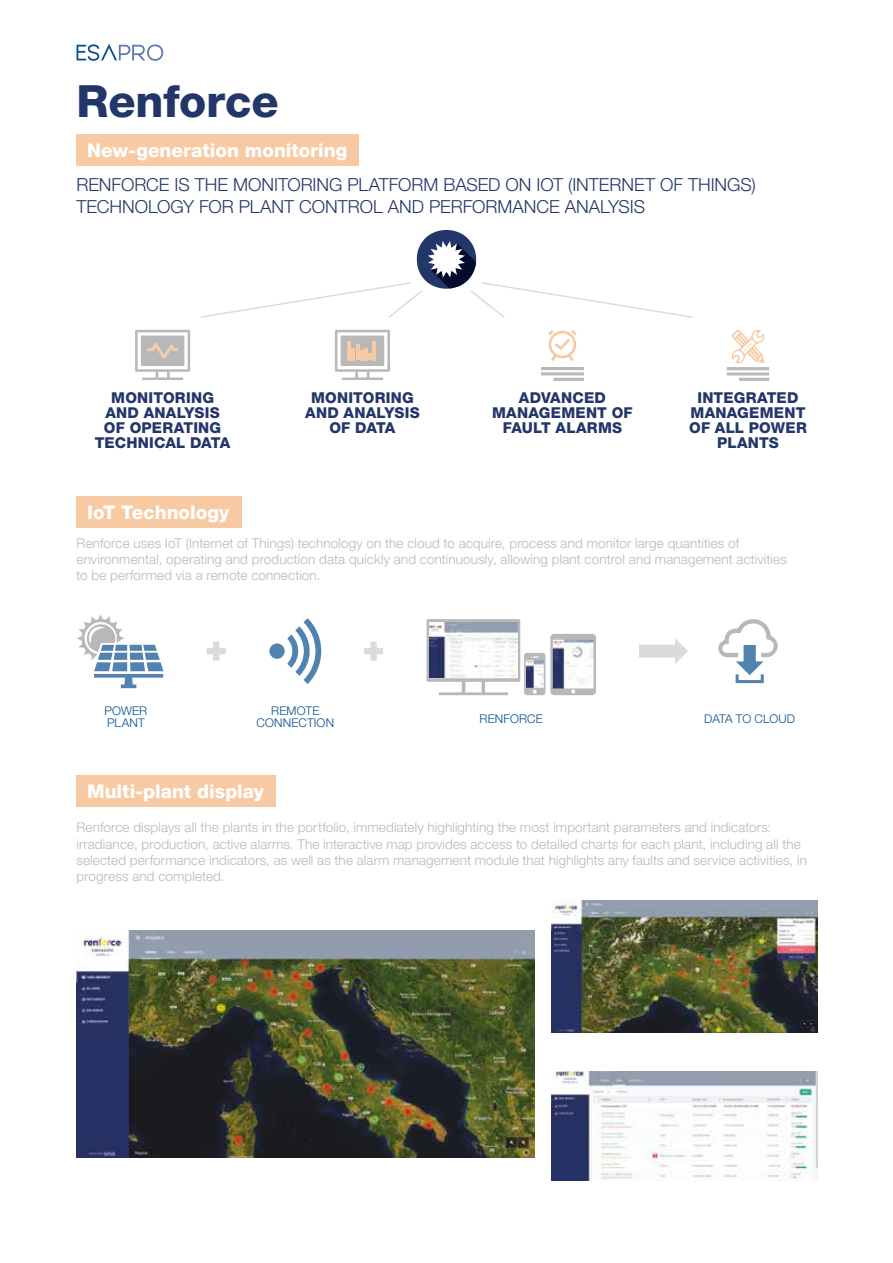
<style>
.page{position:relative;width:893px;height:1263px;background:#fff}
.page>*{position:absolute;margin:0;border:0;box-sizing:border-box;transform-origin:0 0}
.t1{font:800 44.55px "Helvetica Neue LT Pro";letter-spacing:-.005em;color:#233669}
.t2{font:800 18.9px "Helvetica Neue LT Pro";color:#fff}
.t3{font:300 18px/21.6px "Helvetica Neue LT Pro";color:#233669}
.t4{font:800 15px/15px "Helvetica Neue LT Pro";letter-spacing:.015em;color:#233669;text-align:center}
.t5{font:300 13.5px/16.2px "Helvetica Neue LT Pro";letter-spacing:.01em;color:#b9b8b8}
.t6{font:300 12px/12px "Helvetica Neue LT Pro";letter-spacing:.015em;color:#084e8e}
.t7{font:300 12px "Helvetica Neue LT Pro";letter-spacing:-.015em;color:#084e8e}
</style>
<div class="page">
<img style="left:77px;top:930px;width:457px;height:227px">
<img style="left:551px;top:901px;width:266px;height:132px">
<img style="left:551px;top:1071px;width:266px;height:109px">
<div style="left:77px;top:134px;width:282px;height:32px;background:#f7caa3"></div>
<svg style="left:135px;top:330px;width:55px;height:50px"></svg>
<svg style="left:335px;top:330px;width:55px;height:50px"></svg>
<hr style="left:727px;top:367px;width:42px;height:3px;background:#b9b8b8">
<div style="left:727px;top:372px;width:42px;height:3px;background:#b9b8b8;border:1px solid #b9b8b8"></div>
<hr style="left:739px;top:378px;width:30px;height:3px;background:#b9b8b8">
<svg style="left:731px;top:330px;width:34px;height:34px"></svg>
<hr style="left:541px;top:367px;width:43px;height:3px;background:#b9b8b8">
<div style="left:541px;top:372px;width:43px;height:3px;background:#b9b8b8;border:1px solid #b9b8b8"></div>
<hr style="left:553px;top:378px;width:31px;height:3px;background:#b9b8b8">
<svg style="left:548px;top:330px;width:29px;height:31px"></svg>
<svg style="left:201px;top:230px;width:491px;height:88px"></svg>
<div style="left:76px;top:775px;width:200px;height:32px;background:#f7caa3"></div>
<svg style="left:287px;top:618px;width:34px;height:66px"></svg>
<svg style="left:269px;top:643px;width:16px;height:16px"></svg>
<svg style="left:718px;top:619px;width:60px;height:64px"></svg>
<svg style="left:207px;top:641px;width:19px;height:20px"></svg>
<svg style="left:639px;top:638px;width:49px;height:26px"></svg>
<svg style="left:364px;top:641px;width:19px;height:20px"></svg>
<svg style="left:77px;top:614px;width:86px;height:74px"></svg>
<svg style="left:427px;top:619px;width:169px;height:76px"></svg>
<div style="left:76px;top:496px;width:166px;height:32px;background:#f7caa3"></div>
<svg style="left:77px;top:44px;width:86px;height:17px"></svg>
<h1 class="t1" style="left:77px;top:74px;width:204px">Renforce</h1>
<h2 class="t2" style="left:87px;top:139px;width:262px">New-generation monitoring</h2>
<h3 class="t3" style="left:77px;top:174px;width:681px">RENFORCE IS THE MONITORING PLATFORM BASED ON IOT (INTERNET OF THINGS)<br>TECHNOLOGY FOR PLANT CONTROL AND PERFORMANCE ANALYSIS</h3>
<p class="t4" style="left:95px;top:390px;width:137px">MONITORING<br>AND ANALYSIS<br>OF OPERATING<br>TECHNICAL DATA</p>
<p class="t4" style="left:689px;top:390px;width:119px">INTEGRATED<br>MANAGEMENT<br>OF ALL POWER<br>PLANTS</p>
<p class="t4" style="left:305px;top:390px;width:116px">MONITORING<br>AND ANALYSIS<br>OF DATA</p>
<p class="t4" style="left:492px;top:390px;width:142px">ADVANCED<br>MANAGEMENT OF<br>FAULT ALARMS</p>
<h2 class="t2" style="left:87px;top:501px;width:144px">IoT Technology</h2>
<p class="t5" style="left:77px;top:535px;width:712px">Renforce uses IoT (Internet of Things) technology on the cloud to acquire, process and monitor large quantities of environmental, operating and production data quickly and continuously, allowing plant control and management activities to be performed via a remote connection.</p>
<p class="t6" style="left:105px;top:705px;width:44px">POWER<br>PLANT</p>
<p class="t6" style="left:256px;top:705px;width:79px;text-align:center">REMOTE<br>CONNECTION</p>
<p class="t6" style="left:480px;top:712px;width:65px">RENFORCE</p>
<p class="t7" style="left:704px;top:711px;width:92px">DATA TO CLOUD</p>
<h2 class="t2" style="left:87px;top:780px;width:178px">Multi-plant display</h2>
<p class="t5" style="left:76px;top:819px;width:732px">Renforce displays all the plants in the portfolio, immediately highlighting the most important parameters and indicators: irradiance, production, active alarms. The interactive map provides access to detailed charts for each plant, including all the selected performance indicators, as well as the alarm management module that highlights any faults and service activities, in progress and completed.</p>
</div>
